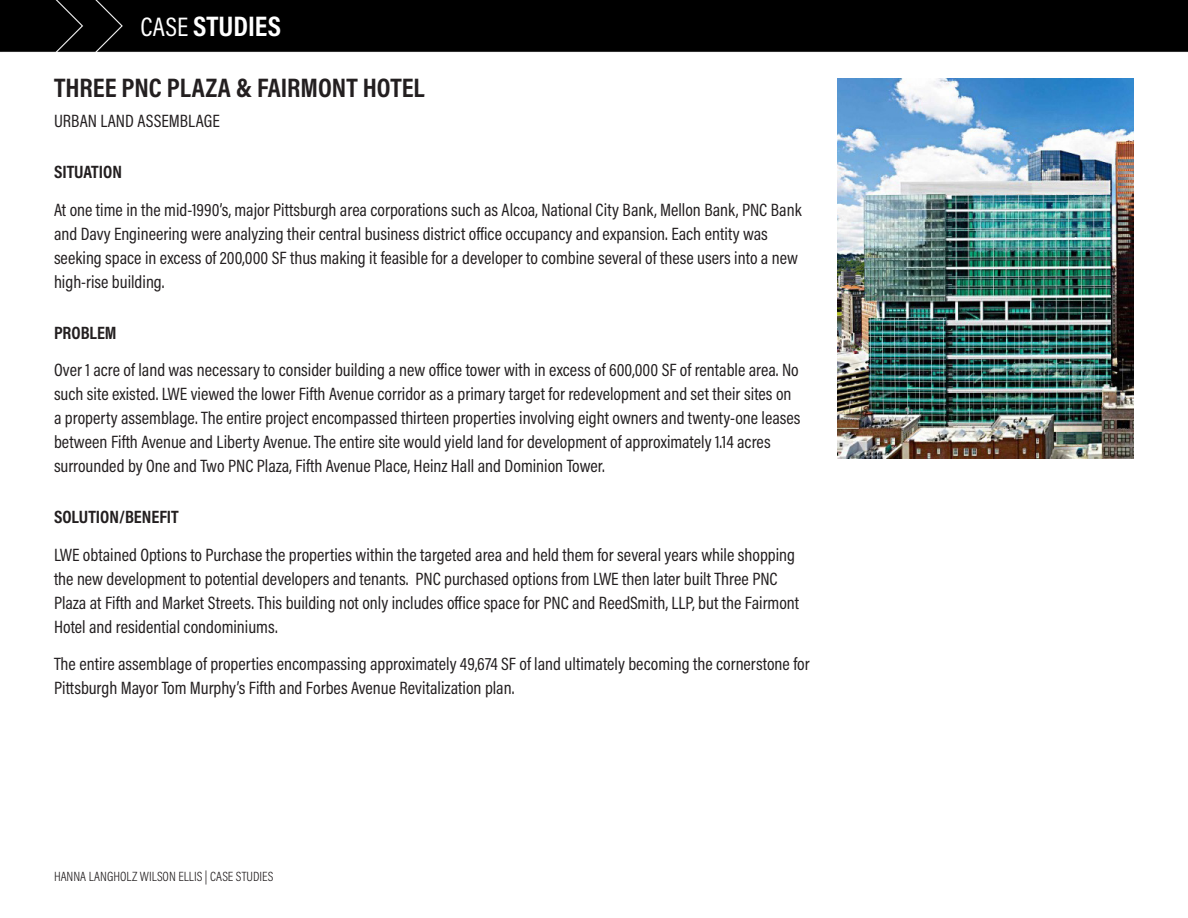
<style>
.page{position:relative;width:1188px;height:918px;background:#fff}
.page>*{position:absolute;margin:0;border:0;box-sizing:border-box;transform-origin:0 0}
.t1{font:700 28.5px "Acumin Pro Cond";color:#fff}
.Title_All_Caps{font:700 27px "Acumin Pro Cond";color:#231f20}
.HLWE_Overview_Paragr{font:18px/24px "Acumin Pro Cond";color:#231f20}
.Bold_caps{font:700 18px "Acumin Pro Cond";color:#231f20}
.Case_Study_Descripti{font:18px "Acumin Pro Cond";color:#231f20}
.t2{font:300 13.5px "Acumin Pro Cond";color:#231f20}
.s1{font-weight:400;font-size:27px}
</style>
<div class="page">
<img style="left:0;top:0;width:1188px;height:459px">
<img style="left:837px;top:79px;width:296px;height:380px">
<h1 class="t1" style="left:140px;top:7px;width:142px"><span class="s1">CASE</span> STUDIES</h1>
<p class="Title_All_Caps" style="left:54px;top:69px;width:372px">THREE PNC PLAZA &amp; FAIRMONT HOTEL</p>
<p class="Case_Study_Descripti" style="left:54px;top:109px;width:167px">URBAN LAND ASSEMBLAGE</p>
<p class="Bold_caps" style="left:54px;top:160px;width:69px">SITUATION</p>
<p class="HLWE_Overview_Paragr" style="left:54px;top:197px;width:749px">At one time in the mid-1990’s, major Pittsburgh area corporations such as Alcoa, National City Bank, Mellon Bank, PNC Bank and Davy Engineering were analyzing their central business district office occupancy and expansion. Each entity was seeking space in excess of 200,000 SF thus making it feasible for a developer to combine several of these users into a new high-rise building.</p>
<p class="Bold_caps" style="left:54px;top:321px;width:64px">PROBLEM</p>
<p class="HLWE_Overview_Paragr" style="left:54px;top:358px;width:748px">Over 1 acre of land was necessary to consider building a new office tower with in excess of 600,000 SF of rentable area. No such site existed. LWE viewed the lower Fifth Avenue corridor as a primary target for redevelopment and set their sites on a property assemblage. The entire project encompassed thirteen properties involving eight owners and twenty-one leases between Fifth Avenue and Liberty Avenue. The entire site would yield land for development of approximately 1.14 acres surrounded by One and Two PNC Plaza, Fifth Avenue Place, Heinz Hall and Dominion Tower.</p>
<p class="Bold_caps" style="left:54px;top:505px;width:126px">SOLUTION/BENEFIT</p>
<p class="HLWE_Overview_Paragr" style="left:54px;top:542px;width:747px">LWE obtained Options to Purchase the properties within the targeted area and held them for several years while shopping the new development to potential developers and tenants. PNC purchased options from LWE then later built Three PNC Plaza at Fifth and Market Streets. This building not only includes office space for PNC and ReedSmith, LLP, but the Fairmont Hotel and residential condominiums.</p>
<p class="HLWE_Overview_Paragr" style="left:54px;top:652px;width:757px">The entire assemblage of properties encompassing approximately 49,674 SF of land ultimately becoming the cornerstone for<br>Pittsburgh Mayor Tom Murphy’s Fifth and Forbes Avenue Revitalization plan.</p>
<p class="t2" style="left:54px;top:867px;width:221px">HANNA LANGHOLZ WILSON ELLIS | CASE STUDIES</p>
</div>
